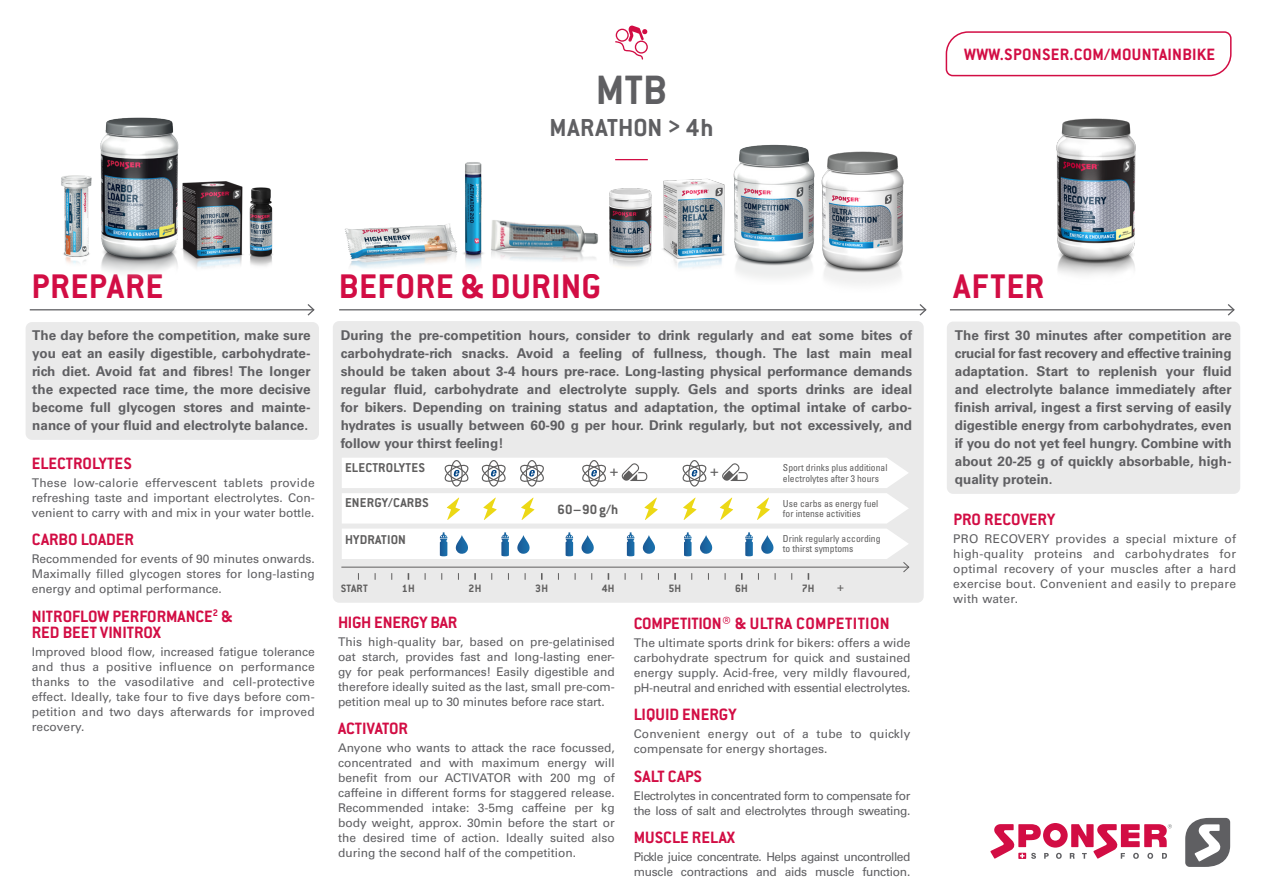
<style>
.page{position:relative;width:1263px;height:893px;background:#fff}
.page>*{position:absolute;margin:0;border:0;box-sizing:border-box;transform-origin:0 0}
.t1{font:700 45px "Conduit ITC";color:#5f5f62}
.t2{font:700 37.5px "Conduit ITC";letter-spacing:.015em;color:#d20d44}
.t3{font:700 27px "Conduit ITC";letter-spacing:.01em;color:#5f5f62}
.t4{font:700 18px/16.5px "Conduit ITC";color:#d20d44}
.t5{font:700 18px "Conduit ITC";letter-spacing:.02em;color:#d20d44}
.t6{font:700 14.7px "Conduit ITC";color:#5f5e5e}
.t7{font:14.7px "Univers LT Std";color:#5f5e5e}
.t8{font:700 14.1px "Conduit ITC";letter-spacing:.015em;color:#5f5e5e}
.t9{font:700 13.5px/18px "Univers LT Std";color:#5f5f62;text-align:justify}
.t10{font:12px/15px "Univers LT Std";color:#5f5f62;text-align:justify}
.t11{font:12px/15px "Univers LT Std";letter-spacing:-.03em;color:#5f5f62}
.t12{font:12px/15px "Univers LT Std";letter-spacing:-.04em;color:#5f5f62}
.t13{font:700 11.7px "Conduit ITC";letter-spacing:.01em;color:#5f5e5e}
.t14{font:11.7px "Univers LT Std";color:#5f5e5e}
.t15{font:condensed 9.6px/10.5px "Univers LT Std";color:#5f5e5e}
.s1{font-size:19.5px}
</style>
<div class="page">
<div style="left:26px;top:322px;width:293px;height:118px;background:#eaeaea;border-radius:6px"></div>
<div style="left:947px;top:322px;width:293px;height:172px;background:#eaeaea;border-radius:6px"></div>
<div style="left:333px;top:321px;width:591px;height:282px;background:#eaeaea;border-radius:6px"></div>
<svg style="left:1185px;top:818px;width:45px;height:49px"></svg>
<svg style="left:990px;top:823px;width:182px;height:36px"></svg>
<hr style="left:339px;top:309px;width:587px;height:1px;background:#5f5f62">
<svg style="left:918px;top:304px;width:9px;height:12px"></svg>
<hr style="left:30px;top:309px;width:284px;height:1px;background:#5f5f62">
<svg style="left:306px;top:304px;width:9px;height:12px"></svg>
<hr style="left:950px;top:309px;width:284px;height:1px;background:#5f5f62">
<svg style="left:1226px;top:304px;width:9px;height:12px"></svg>
<hr style="left:341px;top:567px;width:568px;height:1px;background:#5f5e5e">
<svg style="left:342px;top:458px;width:568px;height:122px"></svg>
<svg style="left:615px;top:25px;width:33px;height:35px"></svg>
<svg style="left:945px;top:31px;width:287px;height:46px"></svg>
<img style="left:465px;top:162px;width:17px;height:46px">
<img style="left:344px;top:208px;width:132px;height:60px">
<img style="left:102px;top:117px;width:77px;height:156px">
<img style="left:176px;top:154px;width:65px;height:119px">
<img style="left:241px;top:186px;width:32px;height:80px">
<img style="left:1056px;top:118px;width:80px;height:157px">
<img style="left:61px;top:140px;width:66px;height:133px">
<img style="left:829px;top:151px;width:75px;height:133px">
<img style="left:740px;top:144px;width:89px;height:135px">
<img style="left:476px;top:208px;width:114px;height:58px">
<img style="left:674px;top:151px;width:66px;height:122px">
<img style="left:590px;top:159px;width:84px;height:108px">
<h1 class="t1" style="left:596px;top:63px;width:73px">MTB</h1>
<h3 class="t3" style="left:550px;top:111px;width:165px">MARATHON &gt; 4 h</h3>
<h3 class="t5" style="left:964px;top:43px;width:253px">WWW.SPONSER.COM/MOUNTAINBIKE</h3>
<h2 class="t2" style="left:31px;top:264px;width:134px">PREPARE</h2>
<h2 class="t2" style="left:339px;top:264px;width:264px">BEFORE &amp; DURING</h2>
<h2 class="t2" style="left:953px;top:264px;width:92px">AFTER</h2>
<p class="t9" style="left:341px;top:326px;width:573px">During the pre-competition hours, consider to drink regularly and eat some bites of carbohydrate-rich snacks. Avoid a feeling of fullness, though. The last main meal should be taken about 3-4 hours pre-race. Long-lasting physical performance demands regular fluid, carbohydrate and electrolyte supply. Gels and sports drinks are ideal for bikers. Depending on training status and adaptation, the optimal intake of carbo&shy;hydrates is usually between 60-90 g per hour. Drink regularly, but not excessively, and follow your thirst feeling!</p>
<p class="t9" style="left:32px;top:326px;width:280px">The day before the competition, make sure you eat an easily digestible, carbohydrate&shy;rich diet. Avoid fat and fibres! The longer the expected race time, the more decisive become full glycogen stores and mainte&shy;nance of your fluid and electrolyte balance.</p>
<p class="t9" style="left:955px;top:326px;width:278px">The first 30 minutes after competition are crucial for fast recovery and effective training adaptation. Start to replenish your fluid and electrolyte balance immediately after finish arrival, ingest a first serving of easily digestible energy from carbohydrates, even if you do not yet feel hungry. Combine with about 20-25 g of quickly absorbable, high&shy;quality protein.</p>
<h3 class="t4" style="left:32px;top:454px;width:102px">ELECTROLYTES</h3>
<p class="t10" style="left:32px;top:475px;width:284px">These low-calorie effervescent tablets provide refreshing taste and important electrolytes. Con&shy;venient to carry with and mix in your water bottle.</p>
<h3 class="t4" style="left:32px;top:531px;width:104px">CARBO LOADER</h3>
<p class="t10" style="left:32px;top:552px;width:284px">Recommended for events of 90 minutes onwards.<br>Maximally filled glycogen stores for long-lasting energy and optimal performance.</p>
<h3 class="t4" style="left:32px;top:607px;width:202px">NITROFLOW PERFORMANCE<sup>2</sup> &amp;<br>RED BEET VINITROX</h3>
<p class="t10" style="left:32px;top:645px;width:284px">Improved blood flow, increased fatigue tolerance and thus a positive influence on performance thanks to the vasodilative and cell-protective effect. Ideally, take four to five days before com&shy;petition and two days afterwards for improved recovery.</p>
<p class="t8" style="left:345px;top:459px;width:82px">ELECTROLYTES</p>
<p class="t7" style="left:610px;top:462px;width:10px">+</p>
<p class="t7" style="left:710px;top:462px;width:10px">+</p>
<p class="t8" style="left:345px;top:494px;width:85px">ENERGY/CARBS</p>
<p class="t8" style="left:345px;top:531px;width:62px">HYDRATION</p>
<p class="t15" style="left:783px;top:462px;width:106px">Sport drinks plus additional electrolytes after 3 hours</p>
<p class="t15" style="left:783px;top:498px;width:97px">Use carbs as energy fuel</p>
<p class="t6" style="left:557px;top:500px;width:62px">60–90 g/h</p>
<p class="t15" style="left:783px;top:508px;width:79px">for intense activities</p>
<h3 class="t4" style="left:953px;top:511px;width:103px">PRO RECOVERY</h3>
<p class="t10" style="left:953px;top:531px;width:284px">PRO RECOVERY provides a special mixture of high-quality proteins and carbohydrates for optimal recovery of your muscles after a hard exercise bout. Convenient and easily to prepare with water.</p>
<p class="t15" style="left:783px;top:533px;width:99px">Drink regularly according to thirst symptoms</p>
<p class="t13" style="left:341px;top:581px;width:29px">START</p>
<p class="t13" style="left:402px;top:581px;width:14px">1H</p>
<p class="t13" style="left:469px;top:581px;width:14px">2H</p>
<p class="t13" style="left:535px;top:581px;width:14px">3H</p>
<p class="t13" style="left:602px;top:581px;width:14px">4H</p>
<p class="t13" style="left:668px;top:581px;width:14px">5H</p>
<p class="t13" style="left:735px;top:581px;width:14px">6H</p>
<p class="t13" style="left:802px;top:581px;width:14px">7H</p>
<p class="t14" style="left:837px;top:580px;width:8px">+</p>
<h3 class="t4" style="left:338px;top:613px;width:121px">HIGH ENERGY BAR</h3>
<p class="t10" style="left:338px;top:634px;width:278px">This high-quality bar, based on pre-gelatinised oat starch, provides fast and long-lasting ener&shy;gy for peak performances! Easily digestible and therefore ideally suited as the last, small pre-com&shy;petition meal up to 30 minutes before race start.</p>
<h3 class="t4" style="left:338px;top:720px;width:71px">ACTIVATOR</h3>
<p class="t10" style="left:338px;top:740px;width:278px">Anyone who wants to attack the race focussed, concentrated and with maximum energy will benefit from our ACTIVATOR with 200 mg of caffeine in different forms for staggered release.<br>Recommended intake: 3-5mg caffeine per kg body weight, approx. 30min before the start or the desired time of action. Ideally suited also during the second half of the competition.</p>
<h3 class="t4" style="left:634px;top:614px;width:257px">COMPETITION<span class="s1">®</span> &amp; ULTRA COMPETITION</h3>
<p class="t10" style="left:634px;top:635px;width:278px">The ultimate sports drink for bikers: offers a wide carbohydrate spectrum for quick and sustained energy supply. Acid-free, very mildly flavoured, pH-neutral and enriched with essential electrolytes.</p>
<h3 class="t4" style="left:634px;top:706px;width:104px">LIQUID ENERGY</h3>
<p class="t10" style="left:634px;top:726px;width:278px">Convenient energy out of a tube to quickly compensate for energy shortages.</p>
<h3 class="t4" style="left:634px;top:767px;width:70px">SALT CAPS</h3>
<p class="t11" style="left:634px;top:788px;width:278px">Electrolytes in concentrated form to compensate for the loss of salt and electrolytes through sweating.</p>
<h3 class="t4" style="left:634px;top:829px;width:103px">MUSCLE RELAX</h3>
<p class="t12" style="left:634px;top:849px;width:278px">Pickle juice concentrate. Helps against uncontrolled muscle contractions and aids muscle function.</p>
</div>
